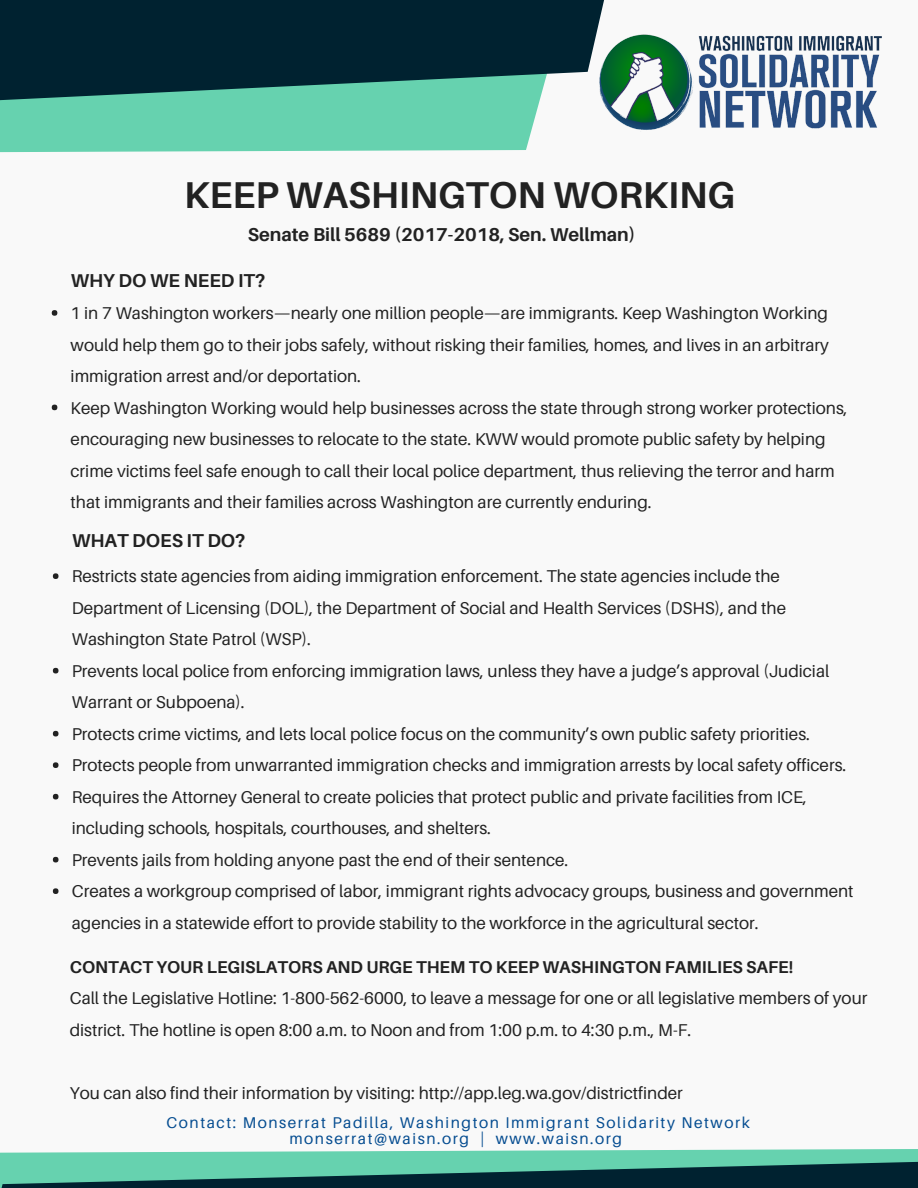
<style>
.page{position:relative;width:918px;height:1188px;background:#f9f9f9}
.page>*{position:absolute;margin:0;border:0;box-sizing:border-box;transform-origin:0 0}
.t1{font:700 37.35px "Aileron";color:#222}
.t2{font:700 18.75px "Aileron";color:#222}
.t3{font:17.1px/31.5px "Aileron";color:#222}
.t4{font:700 17.1px "Aileron";color:#222}
.t5{font:15.6px/15.8px "Aileron";letter-spacing:.1em;color:#044c90;text-align:center}
</style>
<div class="page">
<svg style="left:0;top:0;width:604px;height:153px;background:#36716c"></svg>
<svg style="left:0;top:1149px;width:918px;height:39px;background:#459081"></svg>
<svg style="left:52px;top:310px;width:5px;height:6px"></svg>
<svg style="left:52px;top:405px;width:5px;height:5px"></svg>
<img style="left:594px;top:32px;width:288px;height:100px">
<svg style="left:53px;top:573px;width:5px;height:6px"></svg>
<svg style="left:53px;top:668px;width:5px;height:5px"></svg>
<svg style="left:53px;top:731px;width:5px;height:5px"></svg>
<svg style="left:53px;top:762px;width:5px;height:6px"></svg>
<svg style="left:53px;top:794px;width:5px;height:5px"></svg>
<svg style="left:53px;top:857px;width:5px;height:5px"></svg>
<svg style="left:53px;top:888px;width:5px;height:6px"></svg>
<h1 class="t1" style="left:184px;top:172px;width:553px">KEEP WASHINGTON WORKING</h1>
<p class="t2" style="left:248px;top:223px;width:389px">Senate Bill 5689 (2017-2018, Sen. Wellman)</p>
<p class="t2" style="left:71px;top:269px;width:196px">WHY DO WE NEED IT?</p>
<p class="t3" style="left:71px;top:297px;width:779px">1 in 7 Washington workers—nearly one million people—are immigrants. Keep Washington Working would help them go to their jobs safely, without risking their families, homes, and lives in an arbitrary immigration arrest and/or deportation.<br>Keep Washington Working would help businesses across the state through strong worker protections, encouraging new businesses to relocate to the state. KWW would promote public safety by helping crime victims feel safe enough to call their local police department, thus relieving the terror and harm that immigrants and their families across Washington are currently enduring.</p>
<p class="t2" style="left:72px;top:529px;width:175px">WHAT DOES IT DO?</p>
<p class="t3" style="left:72px;top:560px;width:783px">Restricts state agencies from aiding immigration enforcement. The state agencies include the Department of Licensing (DOL), the Department of Social and Health Services (DSHS), and the Washington State Patrol (WSP).<br>Prevents local police from enforcing immigration laws, unless they have a judge’s approval (Judicial Warrant or Subpoena).<br>Protects crime victims, and lets local police focus on the community’s own public safety priorities.<br>Protects people from unwarranted immigration checks and immigration arrests by local safety officers.<br>Requires the Attorney General to create policies that protect public and private facilities from ICE, including schools, hospitals, courthouses, and shelters.<br>Prevents jails from holding anyone past the end of their sentence.<br>Creates a workgroup comprised of labor, immigrant rights advocacy groups, business and government agencies in a statewide effort to provide stability to the workforce in the agricultural sector.</p>
<p class="t4" style="left:70px;top:956px;width:725px">CONTACT YOUR LEGISLATORS AND URGE THEM TO KEEP WASHINGTON FAMILIES SAFE!</p>
<p class="t3" style="left:70px;top:982px;width:799px">Call the Legislative Hotline: 1-800-562-6000, to leave a message for one or all legislative members of your district. The hotline is open 8:00 a.m. to Noon and from 1:00 p.m. to 4:30 p.m., M-F.</p>
<p class="t3" style="left:70px;top:1077px;width:615px">You can also find their information by visiting: http://app.leg.wa.gov/districtfinder</p>
<p class="t5" style="left:167px;top:1114px;width:585px">Contact: Monserrat Padilla, Washington Immigrant Solidarity Network monserrat@waisn.org | www.waisn.org</p>
</div>
